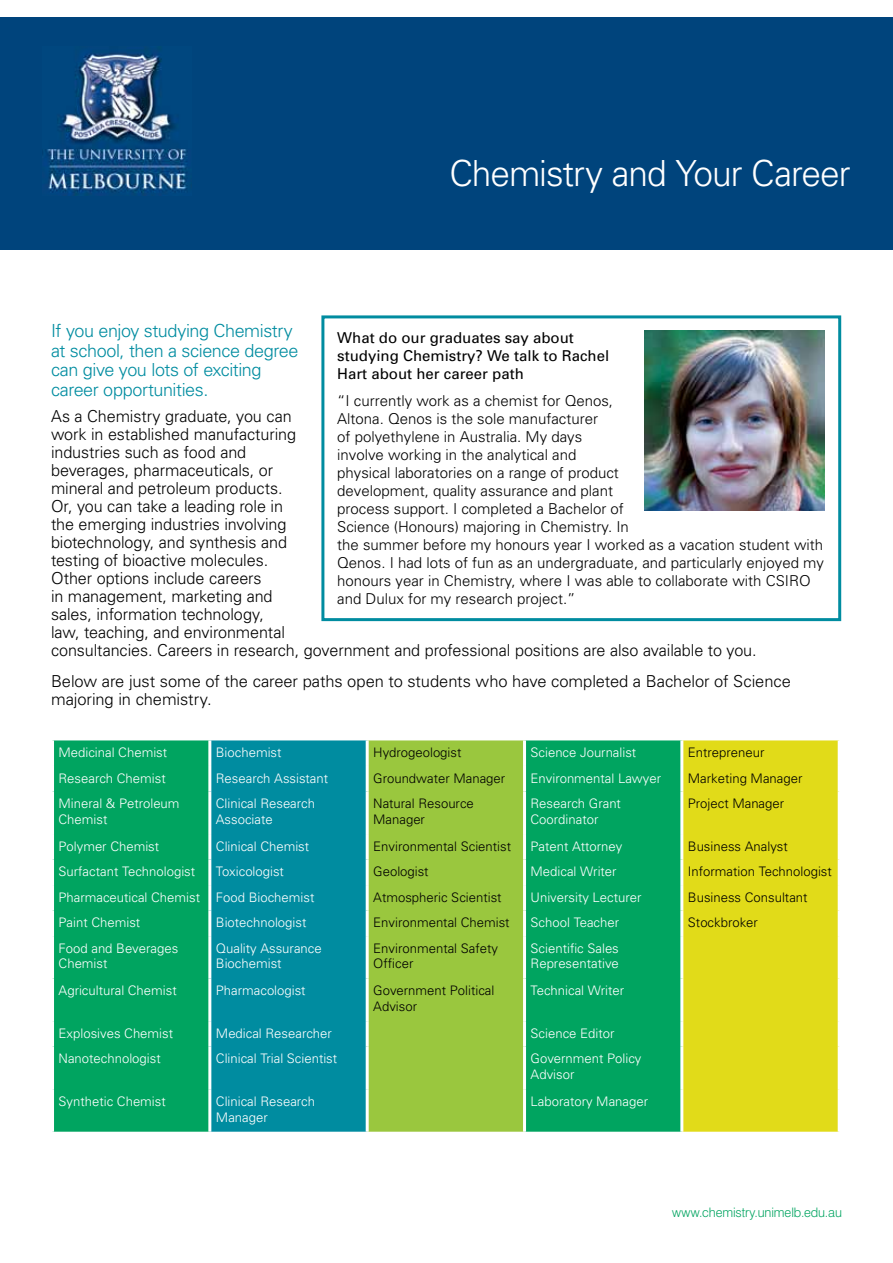
<style>
.page{position:relative;width:893px;height:1263px;background:#fff}
.page>*{position:absolute;margin:0;border:0;box-sizing:border-box;transform-origin:0 0}
.t1{font:300 36px "Univers";letter-spacing:-.03em;color:#fff}
.t2{font:300 18px/19.5px "Univers";letter-spacing:-.025em;color:#008ca0}
.t3{font:300 16.5px/18px "Univers";letter-spacing:-.005em;color:#000}
.t4{font:300 15px/18px "Univers";color:#000}
.t5{font:15px/18px "Univers";color:#000}
.t6{font:300 13.2px/15.8px "Univers";color:#fff}
.t7{font:300 13.2px/15.8px "Univers";color:#000}
.t8{font:300 13.2px "Swiss 721 BT";letter-spacing:-.005em;color:#00a460}
</style>
<div class="page">
<div style="left:0;top:17px;width:892px;height:232px;background:#00447c"></div>
<img style="left:44px;top:53px;width:143px;height:143px">
<div style="left:54px;top:740px;width:626px;height:392px;background:#00a460"></div>
<div style="left:211px;top:740px;width:155px;height:392px;background:#008ca0"></div>
<div style="left:369px;top:740px;width:154px;height:392px;background:#9ac73e"></div>
<div style="left:683px;top:740px;width:155px;height:392px;background:#e1db19"></div>
<hr style="left:208px;top:740px;width:3px;height:26px;background:#fff">
<hr style="left:366px;top:740px;width:3px;height:26px;background:#fff">
<hr style="left:523px;top:740px;width:3px;height:26px;background:#fff">
<hr style="left:208px;top:766px;width:3px;height:25px;background:#fff">
<hr style="left:366px;top:766px;width:3px;height:25px;background:#fff">
<hr style="left:523px;top:766px;width:3px;height:25px;background:#fff">
<hr style="left:208px;top:791px;width:3px;height:43px;background:#fff">
<hr style="left:366px;top:791px;width:3px;height:43px;background:#fff">
<hr style="left:523px;top:791px;width:3px;height:43px;background:#fff">
<hr style="left:208px;top:834px;width:3px;height:25px;background:#fff">
<hr style="left:366px;top:834px;width:3px;height:25px;background:#fff">
<hr style="left:523px;top:834px;width:3px;height:25px;background:#fff">
<hr style="left:208px;top:859px;width:3px;height:26px;background:#fff">
<hr style="left:366px;top:859px;width:3px;height:26px;background:#fff">
<hr style="left:523px;top:859px;width:3px;height:26px;background:#fff">
<hr style="left:208px;top:885px;width:3px;height:25px;background:#fff">
<hr style="left:366px;top:885px;width:3px;height:25px;background:#fff">
<hr style="left:523px;top:885px;width:3px;height:25px;background:#fff">
<hr style="left:208px;top:910px;width:3px;height:26px;background:#fff">
<hr style="left:366px;top:910px;width:3px;height:26px;background:#fff">
<hr style="left:523px;top:910px;width:3px;height:26px;background:#fff">
<hr style="left:208px;top:936px;width:3px;height:42px;background:#fff">
<hr style="left:366px;top:936px;width:3px;height:42px;background:#fff">
<hr style="left:523px;top:936px;width:3px;height:42px;background:#fff">
<hr style="left:208px;top:978px;width:3px;height:43px;background:#fff">
<hr style="left:366px;top:978px;width:3px;height:43px;background:#fff">
<hr style="left:523px;top:978px;width:3px;height:43px;background:#fff">
<hr style="left:208px;top:1021px;width:3px;height:26px;background:#fff">
<hr style="left:366px;top:1021px;width:3px;height:26px;background:#fff">
<hr style="left:523px;top:1021px;width:3px;height:26px;background:#fff">
<hr style="left:208px;top:1047px;width:3px;height:42px;background:#fff">
<hr style="left:366px;top:1047px;width:3px;height:42px;background:#fff">
<hr style="left:523px;top:1047px;width:3px;height:42px;background:#fff">
<hr style="left:208px;top:1089px;width:3px;height:43px;background:#fff">
<hr style="left:366px;top:1089px;width:3px;height:43px;background:#fff">
<hr style="left:523px;top:1089px;width:3px;height:43px;background:#fff">
<div style="left:321px;top:315px;width:520px;height:306px;border:3px solid #008ca0"></div>
<img style="left:644px;top:331px;width:180px;height:179px">
<h1 class="t1" style="left:449px;top:152px;width:403px">Chemistry and Your Career</h1>
<h2 class="t2" style="left:51px;top:321px;width:249px">If you enjoy studying Chemistry at school, then a science degree can give you lots of exciting career opportunities.</h2>
<p class="t3" style="left:51px;top:407px;width:707px">As a Chemistry graduate, you can<br>work in established manufacturing<br>industries such as food and<br>beverages, pharmaceuticals, or<br>mineral and petroleum products.<br>Or, you can take a leading role in<br>the emerging industries involving<br>biotechnology, and synthesis and<br>testing of bioactive molecules.<br>Other options include careers<br>in management, marketing and<br>sales, information technology,<br>law, teaching, and environmental<br>consultancies. Careers in research, government and professional positions are also available to you.</p>
<p class="t3" style="left:51px;top:672px;width:741px">Below are just some of the career paths open to students who have completed a Bachelor of Science majoring in chemistry.</p>
<p class="t5" style="left:337px;top:329px;width:273px">What do our graduates say about studying Chemistry? We talk to Rachel<br>Hart about her career path</p>
<p class="t4" style="left:337px;top:391px;width:488px">“I currently work as a chemist for Qenos,<br>Altona. Qenos is the sole manufacturer<br>of polyethylene in Australia. My days<br>involve working in the analytical and<br>physical laboratories on a range of product<br>development, quality assurance and plant<br>process support. I completed a Bachelor of<br>Science (Honours) majoring in Chemistry. In<br>the summer before my honours year I worked as a vacation student with Qenos. I had lots of fun as an undergraduate, and particularly enjoyed my honours year in Chemistry, where I was able to collaborate with CSIRO and Dulux for my research project.”</p>
<p class="t6" style="left:59px;top:744px;width:110px">Medicinal Chemist</p>
<p class="t6" style="left:216px;top:744px;width:67px">Biochemist</p>
<p class="t7" style="left:373px;top:744px;width:90px">Hydrogeologist</p>
<p class="t6" style="left:530px;top:744px;width:107px">Science Journalist</p>
<p class="t7" style="left:688px;top:744px;width:78px">Entrepreneur</p>
<p class="t6" style="left:59px;top:770px;width:109px">Research Chemist</p>
<p class="t6" style="left:216px;top:770px;width:114px">Research Assistant</p>
<p class="t7" style="left:373px;top:770px;width:133px">Groundwater Manager</p>
<p class="t6" style="left:531px;top:770px;width:132px">Environmental Lawyer</p>
<p class="t7" style="left:688px;top:770px;width:116px">Marketing Manager</p>
<p class="t6" style="left:59px;top:795px;width:123px">Mineral &amp; Petroleum<br>Chemist</p>
<p class="t6" style="left:216px;top:795px;width:101px">Clinical Research<br>Associate</p>
<p class="t7" style="left:373px;top:795px;width:102px">Natural Resource<br>Manager</p>
<p class="t6" style="left:531px;top:795px;width:92px">Research Grant<br>Coordinator</p>
<p class="t7" style="left:688px;top:795px;width:98px">Project Manager</p>
<p class="t6" style="left:59px;top:838px;width:102px">Polymer Chemist</p>
<p class="t6" style="left:216px;top:838px;width:95px">Clinical Chemist</p>
<p class="t7" style="left:373px;top:838px;width:139px">Environmental Scientist</p>
<p class="t6" style="left:531px;top:838px;width:93px">Patent Attorney</p>
<p class="t7" style="left:688px;top:838px;width:101px">Business Analyst</p>
<p class="t6" style="left:59px;top:863px;width:138px">Surfactant Technologist</p>
<p class="t6" style="left:216px;top:863px;width:70px">Toxicologist</p>
<p class="t7" style="left:373px;top:863px;width:57px">Geologist</p>
<p class="t6" style="left:531px;top:863px;width:88px">Medical Writer</p>
<p class="t7" style="left:688px;top:863px;width:145px">Information Technologist</p>
<p class="t6" style="left:59px;top:889px;width:257px">Pharmaceutical Chemist Food Biochemist</p>
<p class="t7" style="left:373px;top:889px;width:130px">Atmospheric Scientist</p>
<p class="t6" style="left:531px;top:889px;width:112px">University Lecturer</p>
<p class="t7" style="left:688px;top:889px;width:121px">Business Consultant</p>
<p class="t6" style="left:59px;top:914px;width:83px">Paint Chemist</p>
<p class="t6" style="left:216px;top:914px;width:92px">Biotechnologist</p>
<p class="t7" style="left:373px;top:914px;width:138px">Environmental Chemist</p>
<p class="t6" style="left:531px;top:914px;width:90px">School Teacher</p>
<p class="t7" style="left:688px;top:914px;width:72px">Stockbroker</p>
<p class="t6" style="left:59px;top:940px;width:121px">Food and Beverages<br>Chemist</p>
<p class="t6" style="left:216px;top:940px;width:107px">Quality Assurance<br>Biochemist</p>
<p class="t7" style="left:373px;top:940px;width:126px">Environmental Safety<br>Officer</p>
<p class="t6" style="left:531px;top:940px;width:90px">Scientific Sales<br>Representative</p>
<p class="t6" style="left:59px;top:982px;width:120px">Agricultural Chemist</p>
<p class="t6" style="left:216px;top:982px;width:91px">Pharmacologist</p>
<p class="t7" style="left:373px;top:982px;width:123px">Government Political<br>Advisor</p>
<p class="t6" style="left:531px;top:982px;width:95px">Technical Writer</p>
<p class="t6" style="left:59px;top:1025px;width:116px">Explosives Chemist</p>
<p class="t6" style="left:216px;top:1025px;width:117px">Medical Researcher</p>
<p class="t6" style="left:531px;top:1025px;width:85px">Science Editor</p>
<p class="t6" style="left:59px;top:1050px;width:104px">Nanotechnologist</p>
<p class="t6" style="left:216px;top:1050px;width:123px">Clinical Trial Scientist</p>
<p class="t6" style="left:531px;top:1050px;width:112px">Government Policy<br>Advisor</p>
<p class="t6" style="left:59px;top:1093px;width:109px">Synthetic Chemist</p>
<p class="t6" style="left:216px;top:1093px;width:101px">Clinical Research<br>Manager</p>
<p class="t6" style="left:531px;top:1093px;width:119px">Laboratory Manager</p>
<p class="t8" style="left:672px;top:1204px;width:171px">www.chemistry.unimelb.edu.au</p>
</div>
